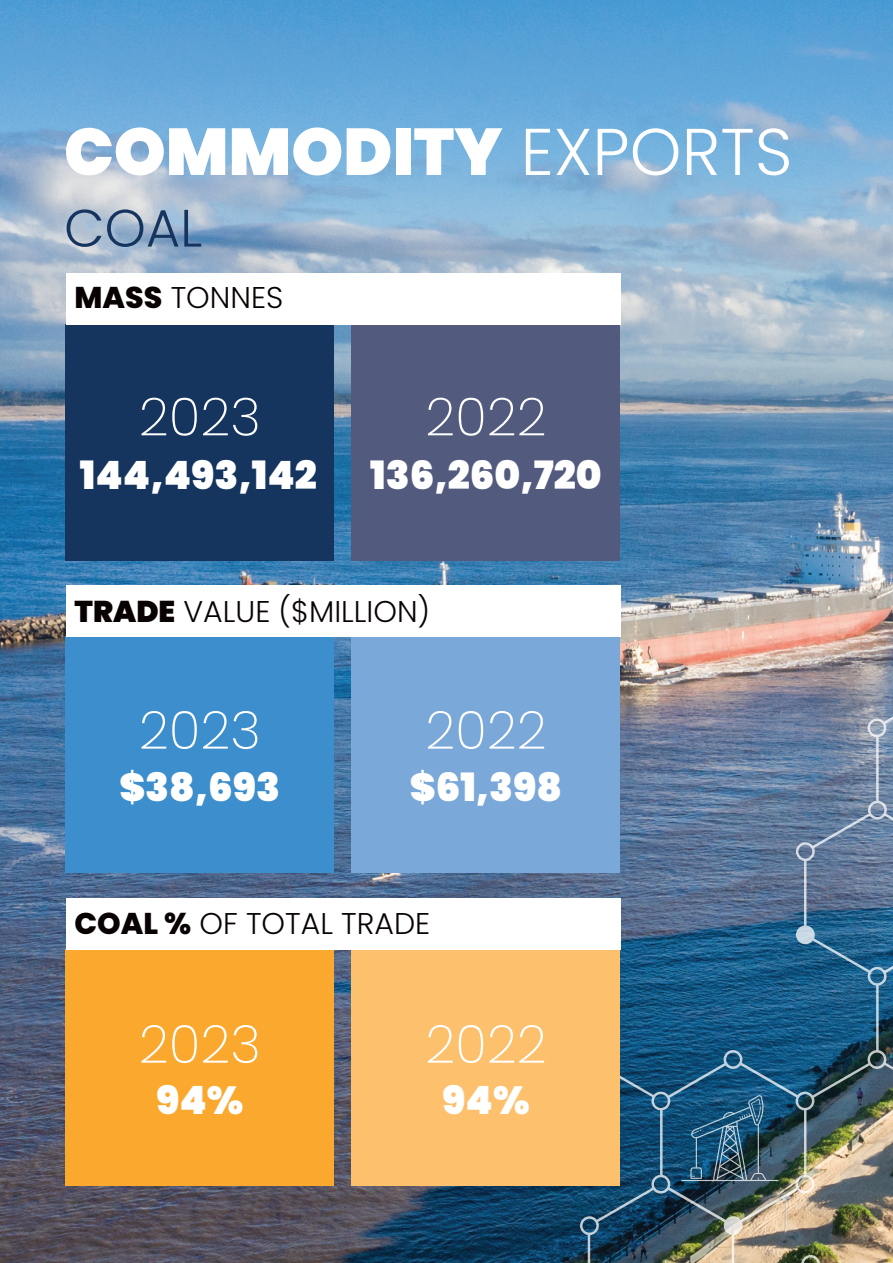
<style>
.page{position:relative;width:893px;height:1263px;background:#fff}
.page>*{position:absolute;margin:0;border:0;box-sizing:border-box;transform-origin:0 0}
.t1{font:900 66px "Poppins";color:#fff}
.t2{font:200 52.5px "Poppins";color:#fff}
.t3{font:300 52.5px "Poppins";color:#15345e}
.t4{font:900 39px "Poppins";color:#fff}
.t5{font:300 30px "Poppins";color:#080302}
.s1{font-weight:300}
.s2{font-weight:800}
.s3{font-weight:900}
</style>
<div class="page">
<img style="left:0;top:0;width:893px;height:1263px">
<img style="left:579px;top:631px;width:314px;height:632px">
<div style="left:65px;top:324px;width:269px;height:236px;background:#15345e"></div>
<div style="left:65px;top:637px;width:269px;height:236px;background:#3c8ecc"></div>
<div style="left:351px;top:324px;width:269px;height:236px;background:#525b7e"></div>
<div style="left:351px;top:637px;width:269px;height:236px;background:#7aa8d9"></div>
<div style="left:66px;top:273px;width:554px;height:51px;background:#fff"></div>
<div style="left:66px;top:585px;width:554px;height:52px;background:#fff"></div>
<div style="left:65px;top:949px;width:269px;height:236px;background:#faa92e"></div>
<div style="left:351px;top:949px;width:269px;height:236px;background:#fdc16e"></div>
<div style="left:66px;top:898px;width:554px;height:51px;background:#fff"></div>
<hr style="left:681px;top:1180px;width:97px;height:1px;background:#fff">
<img style="left:690px;top:1095px;width:77px;height:86px">
<h1 class="t1" style="left:64px;top:114px;width:730px">COMMODITY <span class="s1">EXPORTS</span></h1>
<h2 class="t3" style="left:64px;top:198px;width:140px">COAL</h2>
<p class="t5" style="left:75px;top:280px;width:210px"><span class="s2">MASS</span> TONNES</p>
<h2 class="t2" style="left:139px;top:387px;width:123px">2023</h2>
<h3 class="t4" style="left:80px;top:452px;width:238px">144,493,142</h3>
<h2 class="t2" style="left:425px;top:387px;width:123px">2022</h2>
<h3 class="t4" style="left:370px;top:452px;width:233px">136,260,720</h3>
<p class="t5" style="left:75px;top:594px;width:357px"><span class="s3">TRADE</span> VALUE ($MILLION)</p>
<h2 class="t2" style="left:139px;top:700px;width:123px">2023</h2>
<h3 class="t4" style="left:119px;top:765px;width:162px">$38,693</h3>
<h2 class="t2" style="left:425px;top:700px;width:123px">2022</h2>
<h3 class="t4" style="left:410px;top:765px;width:154px">$61,398</h3>
<p class="t5" style="left:75px;top:906px;width:357px"><span class="s2">COAL %</span> OF TOTAL TRADE</p>
<h2 class="t2" style="left:139px;top:1014px;width:123px">2023</h2>
<h2 class="t2" style="left:425px;top:1014px;width:123px">2022</h2>
<h3 class="t4" style="left:156px;top:1077px;width:89px">94%</h3>
<h3 class="t4" style="left:442px;top:1077px;width:89px">94%</h3>
</div>
